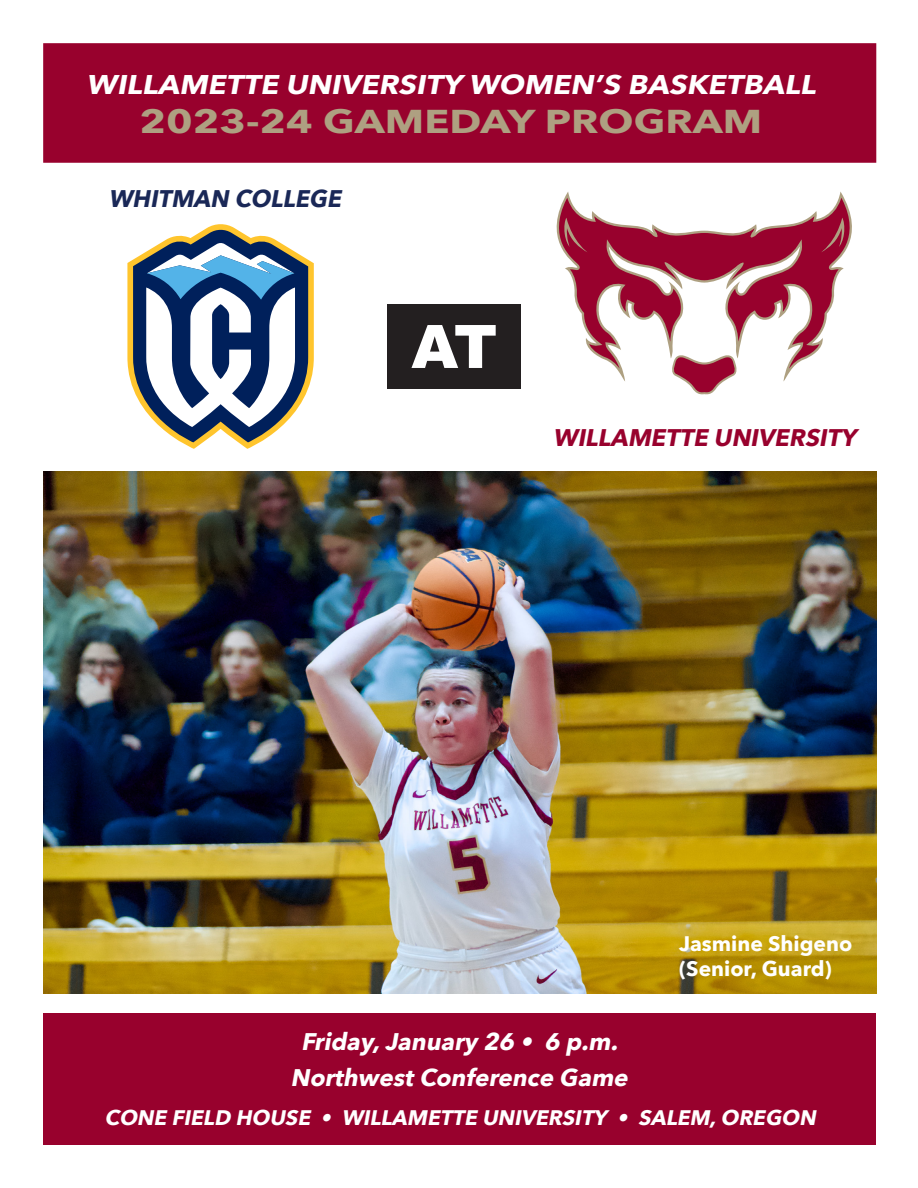
<style>
.page{position:relative;width:918px;height:1188px;background:#fff}
.page>*{position:absolute;margin:0;border:0;box-sizing:border-box;transform-origin:0 0}
.t1{font:900 60px "Arial";color:#fff}
.t2{font:700 33px "Avenir Next";color:#aea081;scale:1.25 1}
.t3{font:italic 700 27px "Avenir Next";color:#fff;scale:1.1 1}
.t4{font:italic 700 24px/36px "Avenir Next";color:#fff;text-align:center}
.t5{font:italic 700 24px "Avenir Next";color:#98012d}
.t6{font:italic 700 24px "Avenir Next";color:#1a2857}
.t7{font:italic 700 21px "Avenir Next";color:#fff}
.t8{font:700 21px/25.2px "Avenir Next";color:#fff}
</style>
<div class="page">
<div style="left:43px;top:43px;width:833px;height:120px;background:#98012d;border:2px solid #98012d"></div>
<div style="left:43px;top:1013px;width:833px;height:132px;background:#98012d"></div>
<img style="left:43px;top:472px;width:833px;height:522px">
<div style="left:388px;top:304px;width:133px;height:85px;background:#231f20"></div>
<svg style="left:557px;top:198px;width:295px;height:171px"></svg>
<svg style="left:671px;top:355px;width:66px;height:39px"></svg>
<svg style="left:127px;top:224px;width:187px;height:225px"></svg>
<p class="t3" style="left:86px;top:61px;width:672px">WILLAMETTE UNIVERSITY WOMEN’S BASKETBALL</p>
<p class="t2" style="left:140px;top:93px;width:500px">2023-24 GAMEDAY PROGRAM</p>
<p class="t6" style="left:108px;top:178px;width:241px">WHITMAN COLLEGE</p>
<p class="t1" style="left:411px;top:303px;width:87px">AT</p>
<p class="t5" style="left:553px;top:416px;width:312px">WILLAMETTE UNIVERSITY</p>
<p class="t8" style="left:679px;top:931px;width:175px">Jasmine Shigeno (Senior, Guard)</p>
<p class="t4" style="left:290px;top:1023px;width:346px">Friday,January 26 • 6 p.m.<br>NorthwestConference Game</p>
<p class="t7" style="left:105px;top:1099px;width:719px">CONE FIELD HOUSE • WILLAMETTE UNIVERSITY • SALEM,OREGON</p>
</div>
